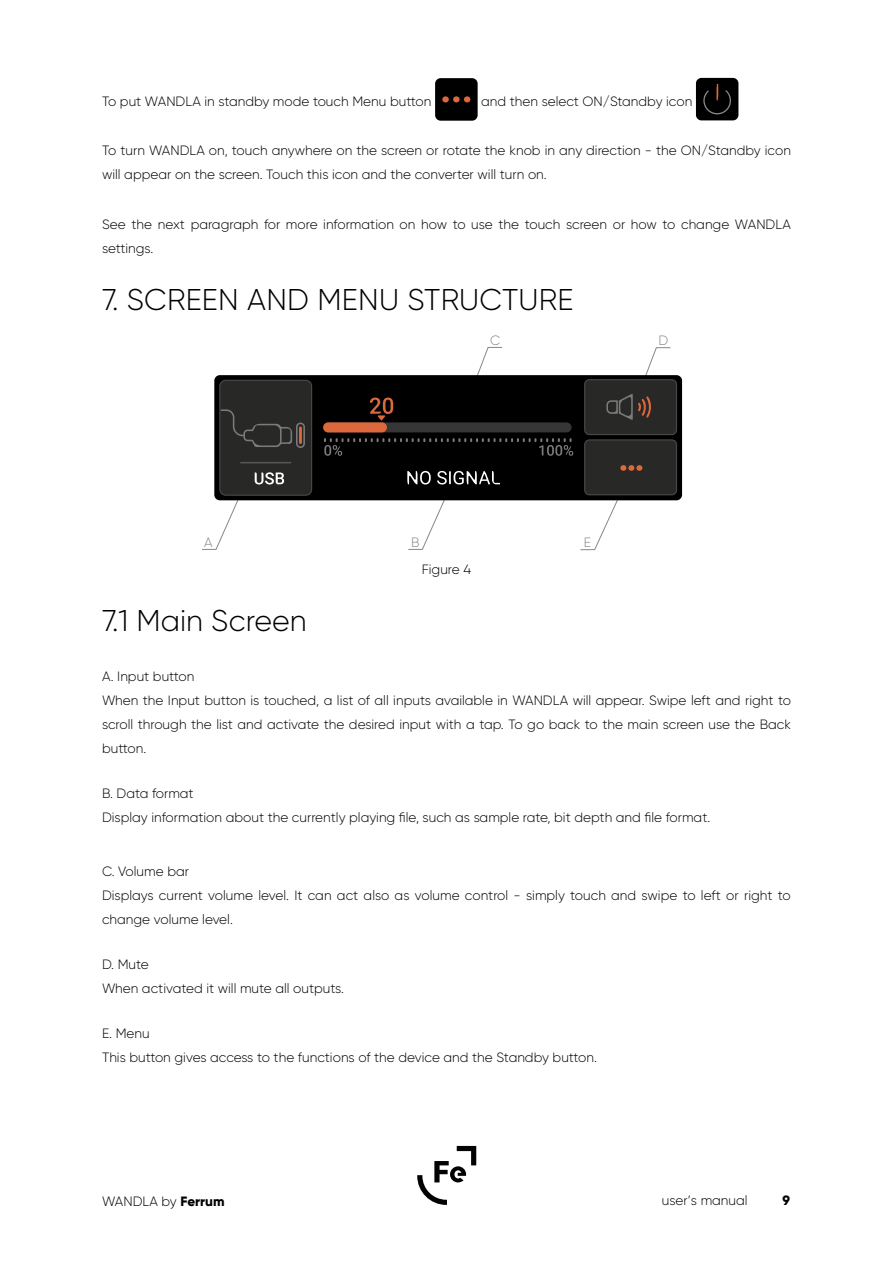
<style>
.page{position:relative;width:893px;height:1263px;background:#fff}
.page>*{position:absolute;margin:0;border:0;box-sizing:border-box;transform-origin:0 0}
.ROZDZIAL_ST{font:300 30px "Gilroy";letter-spacing:.01em;color:#000}
.PODROZDZIAL_ST{font:300 30px "Gilroy";color:#000}
.TXT_akapit2{font:300 13.5px/24px "Gilroy";color:#000;text-align:justify}
.TXT_normal{font:300 13.5px/24px "Gilroy";color:#000}
.t1{font:300 13.5px "Gilroy";color:#040304}
.TXT_normal-2{font:300 13.5px "Gilroy";color:#878787}
.t2{font:800 13.5px "Gilroy";color:#000}
.s1{font-weight:800}
</style>
<div class="page">
<svg style="left:417px;top:1146px;width:59px;height:59px"></svg>
<div style="left:435px;top:78px;width:43px;height:43px;background:#000;border-radius:6px"></div>
<svg style="left:442px;top:96px;width:28px;height:7px"></svg>
<div style="left:696px;top:78px;width:42px;height:42px;background:#000;border-radius:6px"></div>
<svg style="left:703px;top:84px;width:28px;height:30px"></svg>
<div style="left:214px;top:375px;width:468px;height:125px;background:#000;border-radius:6px"></div>
<svg style="left:407px;top:471px;width:93px;height:79px"></svg>
<svg style="left:324px;top:347px;width:249px;height:109px"></svg>
<div style="left:585px;top:380px;width:91px;height:55px;background:#282827;border-radius:5px"></div>
<div style="left:584px;top:379px;width:93px;height:56px;border:1px solid #4a4a49;border-radius:5px"></div>
<div style="left:585px;top:440px;width:91px;height:55px;background:#282827;border-radius:5px"></div>
<div style="left:584px;top:439px;width:93px;height:56px;border:1px solid #4a4a49;border-radius:5px"></div>
<svg style="left:606px;top:347px;width:65px;height:73px"></svg>
<div style="left:220px;top:380px;width:92px;height:115px;background:#282827;border-radius:6px"></div>
<div style="left:219px;top:380px;width:93px;height:116px;border:1px solid #4a4a49;border-radius:6px"></div>
<svg style="left:202px;top:409px;width:103px;height:141px"></svg>
<svg style="left:580px;top:465px;width:62px;height:85px"></svg>
<p class="TXT_normal" style="left:102px;top:89px;width:331px">To put WANDLA in standby mode touch Menu button</p>
<p class="TXT_normal" style="left:481px;top:89px;width:213px">and then select ON/Standby icon</p>
<p class="TXT_normal" style="left:102px;top:138px;width:690px">To turn WANDLA on, touch anywhere on the screen or rotate the knob in any direction - the ON/Standby icon will appear on the screen. Touch this icon and the converter will turn on.</p>
<p class="TXT_normal" style="left:102px;top:212px;width:690px">See the next paragraph for more information on how to use the touch screen or how to change WANDLA settings.</p>
<p class="ROZDZIAL_ST" style="left:102px;top:281px;width:473px">7. SCREEN AND MENU STRUCTURE</p>
<p class="TXT_normal-2" style="left:490px;top:332px;width:12px">C</p>
<p class="TXT_normal-2" style="left:658px;top:332px;width:11px">D</p>
<p class="TXT_normal-2" style="left:204px;top:534px;width:10px">A</p>
<p class="TXT_normal-2" style="left:411px;top:534px;width:10px">B</p>
<p class="TXT_normal-2" style="left:584px;top:534px;width:9px">E</p>
<p class="TXT_akapit2" style="left:422px;top:557px;width:51px">Figure 4</p>
<p class="PODROZDZIAL_ST" style="left:102px;top:602px;width:206px">7.1 Main Screen</p>
<p class="TXT_normal" style="left:102px;top:664px;width:94px">A. Input button</p>
<p class="TXT_akapit2" style="left:102px;top:688px;width:690px">When the Input button is touched, a list of all inputs available in WANDLA will appear. Swipe left and right to scroll through the list and activate the desired input with a tap. To go back to the main screen use the Back button.</p>
<p class="TXT_normal" style="left:102px;top:781px;width:93px">B. Data format</p>
<p class="TXT_akapit2" style="left:102px;top:805px;width:608px">Display information about the currently playing file, such as sample rate, bit depth and file format.</p>
<p class="TXT_normal" style="left:102px;top:859px;width:89px">C. Volume bar</p>
<p class="TXT_akapit2" style="left:102px;top:883px;width:690px">Displays current volume level. It can act also as volume control - simply touch and swipe to left or right to change volume level.</p>
<p class="TXT_normal" style="left:102px;top:952px;width:48px">D. Mute</p>
<p class="TXT_akapit2" style="left:102px;top:976px;width:242px">When activated it will mute all outputs.</p>
<p class="TXT_normal" style="left:102px;top:1021px;width:49px">E. Menu</p>
<p class="TXT_akapit2" style="left:102px;top:1045px;width:495px">This button gives access to the functions of the device and the Standby button.</p>
<p class="TXT_akapit2" style="left:102px;top:1189px;width:124px">WANDLA by <span class="s1">Ferrum</span></p>
<p class="t1" style="left:662px;top:1192px;width:87px">user’s manual</p>
<p class="t2" style="left:782px;top:1192px;width:9px">9</p>
</div>
